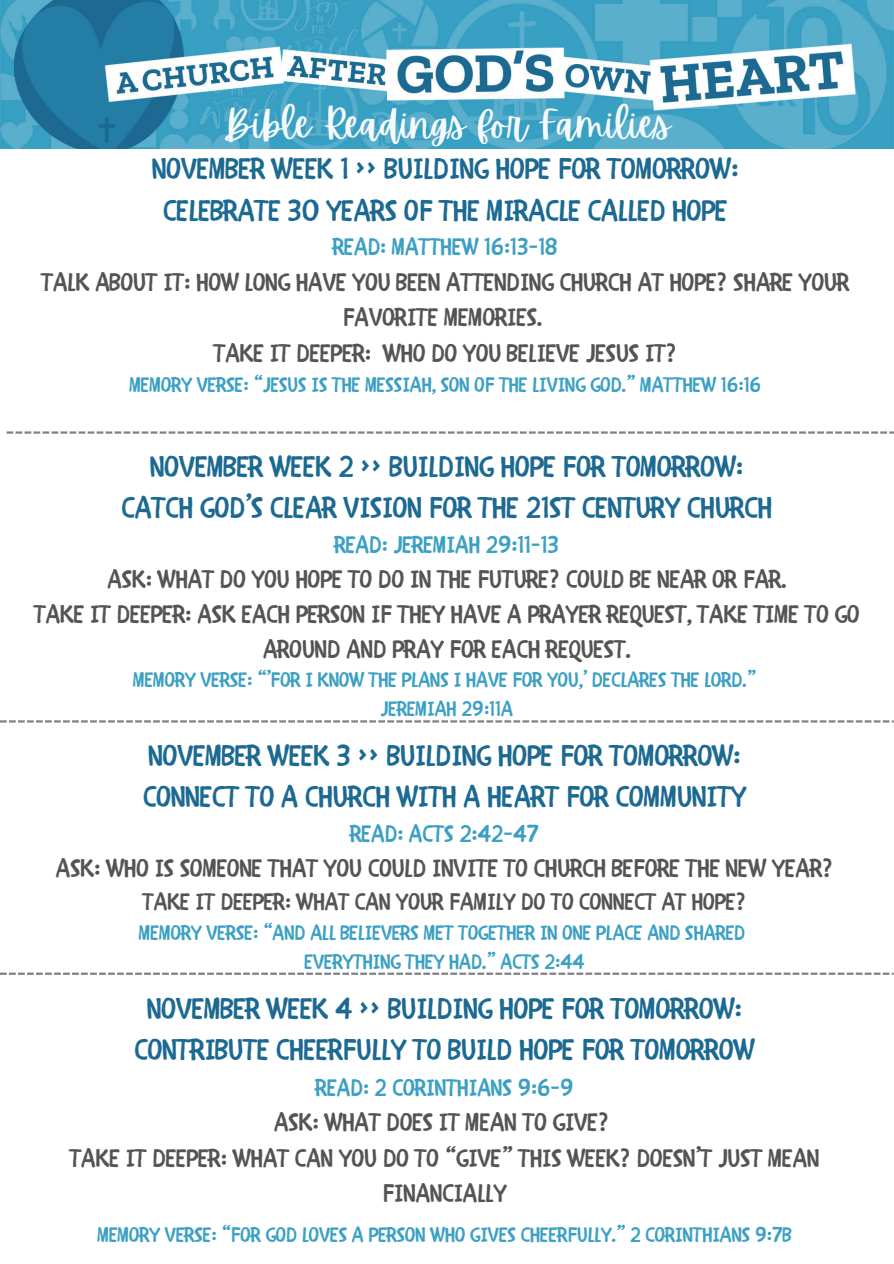
<style>
.page{position:relative;width:894px;height:1264px;background:#fff}
.page>*{position:absolute;margin:0;border:0;box-sizing:border-box;transform-origin:0 0}
.t1{font:39px "Apricots";color:#f5f9f9}
.t2{font:30px/41.1px "CHILDRENONE";color:#1c6992;text-align:center}
.t3{font:25.5px/35.5px "CHILDRENONE";color:#545454;text-align:center}
.t4{font:24px "CHILDRENONE";color:#3ba0c3}
.t5{font:24px "CHILDRENONE";color:#545454}
.t6{font:21px/29px "CHILDRENONE";color:#3ba0c3;text-align:center}
</style>
<div class="page">
<img style="left:0;top:0;width:893px;height:149px">
<svg style="left:7px;top:431px;width:887px;height:2px"></svg>
<svg style="left:0;top:720px;width:893px;height:2px"></svg>
<svg style="left:0;top:972px;width:893px;height:2px"></svg>
<h1 class="t1" style="left:223px;top:102px;width:448px">Bible Readings for Families</h1>
<h2 class="t2" style="left:152px;top:145px;width:588px;line-height:41.5px">NOVEMBER WEEK 1 &gt;&gt; BUILDING HOPE FOR TOMORROW:<br>CELEBRATE 30 YEARS OF THE MIRACLE CALLED HOPE</h2>
<h2 class="t4" style="left:333px;top:226px;width:226px">READ: MATTHEW 16:13-18</h2>
<h2 class="t3" style="left:41px;top:262px;width:808px">TALK ABOUT IT: HOW LONG HAVE YOU BEEN ATTENDING CHURCH AT HOPE? SHARE YOUR<br>FAVORITE MEMORIES.<br>TAKE IT DEEPER: WHO DO YOU BELIEVE JESUS IT?</h2>
<h2 class="t6" style="left:129px;top:368px;width:633px">MEMORY VERSE: “JESUS IS THE MESSIAH, SON OF THE LIVING GOD.” MATTHEW 16:16</h2>
<h2 class="t2" style="left:121px;top:443px;width:652px">NOVEMBER WEEK 2 &gt;&gt; BUILDING HOPE FOR TOMORROW:<br>CATCH GOD’S CLEAR VISION FOR THE 21ST CENTURY CHURCH</h2>
<h2 class="t4" style="left:334px;top:523px;width:226px">READ: JEREMIAH 29:11-13</h2>
<h2 class="t3" style="left:34px;top:559px;width:826px;line-height:35px">ASK: WHAT DO YOU HOPE TO DO IN THE FUTURE? COULD BE NEAR OR FAR.<br>TAKE IT DEEPER: ASK EACH PERSON IF THEY HAVE A PRAYER REQUEST, TAKE TIME TO GO<br>AROUND AND PRAY FOR EACH REQUEST.</h2>
<h2 class="t6" style="left:133px;top:663px;width:624px">MEMORY VERSE: “’FOR I KNOW THE PLANS I HAVE FOR YOU,’ DECLARES THE LORD.”<br>JEREMIAH 29:11A</h2>
<h2 class="t2" style="left:143px;top:732px;width:604px;text-align:left">NOVEMBER WEEK 3 &gt;&gt; BUILDING HOPE FOR TOMORROW:<br>CONNECT TO A CHURCH WITH A HEART FOR COMMUNITY</h2>
<h2 class="t4" style="left:350px;top:812px;width:190px">READ: ACTS 2:42-47</h2>
<h2 class="t3" style="left:56px;top:847px;width:778px">ASK: WHO IS SOMEONE THAT YOU COULD INVITE TO CHURCH BEFORE THE NEW YEAR?</h2>
<h2 class="t5" style="left:143px;top:880px;width:604px">TAKE IT DEEPER: WHAT CAN YOUR FAMILY DO TO CONNECT AT HOPE?</h2>
<h2 class="t6" style="left:139px;top:915px;width:607px">MEMORY VERSE: “AND ALL BELIEVERS MET TOGETHER IN ONE PLACE AND SHARED<br>EVERYTHING THEY HAD.” ACTS 2:44</h2>
<h2 class="t2" style="left:134px;top:984px;width:621px;line-height:41.8px">NOVEMBER WEEK 4 &gt;&gt; BUILDING HOPE FOR TOMORROW:<br>CONTRIBUTE CHEERFULLY TO BUILD HOPE FOR TOMORROW</h2>
<h2 class="t4" style="left:315px;top:1066px;width:259px">READ: 2 CORINTHIANS 9:6-9</h2>
<h2 class="t3" style="left:70px;top:1101px;width:751px">ASK: WHAT DOES IT MEAN TO GIVE?<br>TAKE IT DEEPER: WHAT CAN YOU DO TO “GIVE” THIS WEEK? DOESN’T JUST MEAN<br>FINANCIALLY</h2>
<p class="t6" style="left:97px;top:1218px;width:695px">MEMORY VERSE: “FOR GOD LOVES A PERSON WHO GIVES CHEERFULLY.” 2 CORINTHIANS 9:7B</p>
</div>
